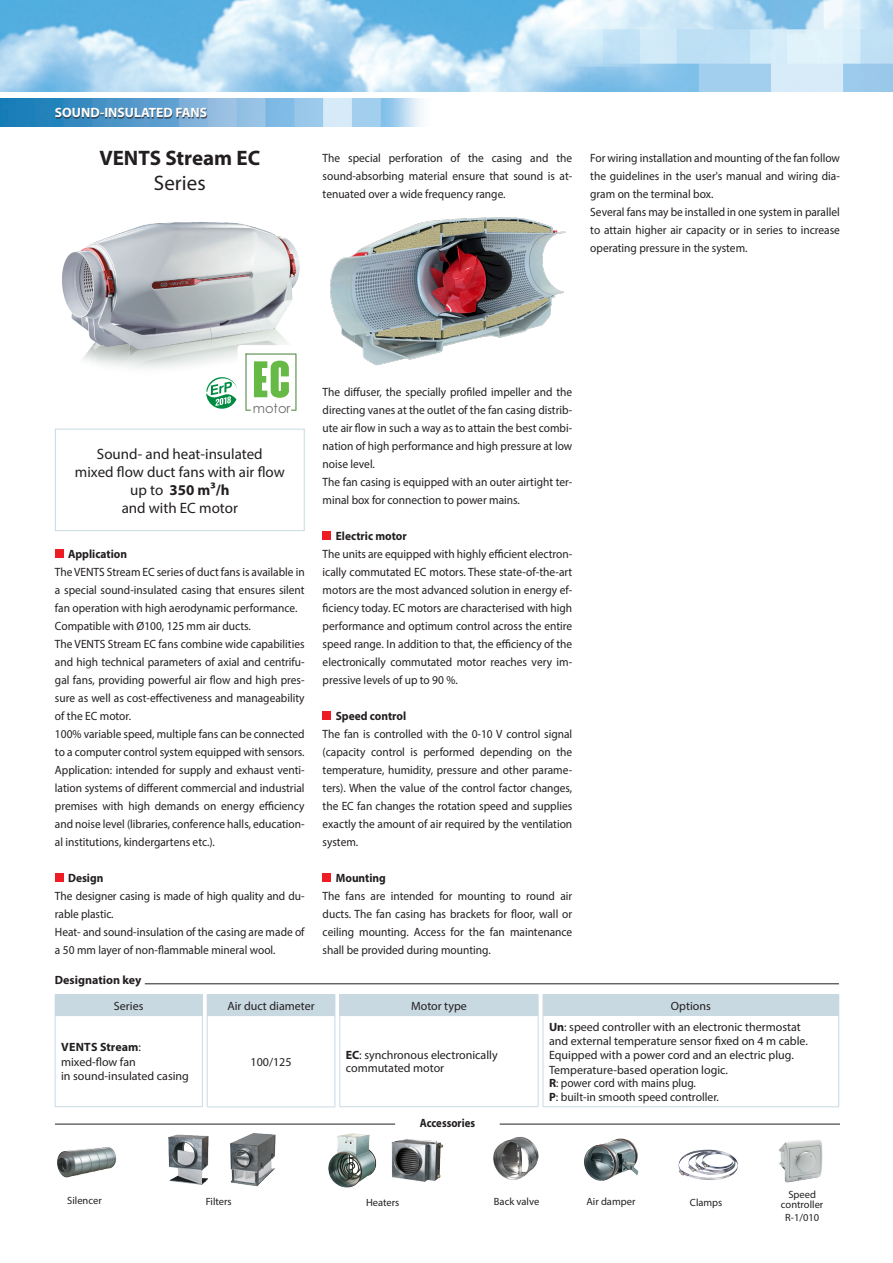
<style>
.page{position:relative;width:893px;height:1263px;background:#fff}
.page>*{position:absolute;margin:0;border:0;box-sizing:border-box;transform-origin:0 0}
.t1{font:700 21px "Myriad Pro";color:#231f20}
.t2{font:21px "Myriad Pro";color:#231f20}
.t3{font:15px "Myriad Pro";color:#231f20}
.t4{font:700 15px "Myriad Pro";color:#231f20}
.t5{font:700 13.5px "Myriad Pro";color:#fff}
.t6{font:13.05px "Century Gothic";color:#6c6d70}
.PragmaticaC_9_size{font:12px/18px "Myriad Pro";color:#231f20;text-align:justify;scale:.95 1}
.PragmaticaC_9_size-2{font:12px/14.4px "Myriad Pro";color:#231f20}
.FreeSetC_9{font:700 12px "Myriad Pro";color:#231f20;scale:.95 1}
.FreeSetC_9-2{font:700 12px "Myriad Pro";color:#231f20}
.FreeSetC_9-3{font:700 12px "Myriad Pro";color:#231f20;scale:.9 1}
.t7{font:10.5px/9.6px "Myriad Pro";color:#231f20;text-align:center}
.s1{font-weight:400}
.s2{font-weight:700}
</style>
<div class="page">
<img style="left:0;top:0;width:893px;height:91px">
<img style="left:0;top:99px;width:422px;height:27px">
<hr style="left:55px;top:1124px;width:340px;height:1px;background:#231f20">
<hr style="left:500px;top:1124px;width:340px;height:1px;background:#231f20">
<div style="left:55px;top:549px;width:8px;height:9px;background:#ee1d23"></div>
<div style="left:55px;top:873px;width:8px;height:9px;background:#ee1d23"></div>
<img style="left:330px;top:217px;width:236px;height:149px">
<div style="left:323px;top:531px;width:8px;height:9px;background:#ee1d23"></div>
<div style="left:323px;top:711px;width:8px;height:9px;background:#ee1d23"></div>
<div style="left:323px;top:873px;width:8px;height:9px;background:#ee1d23"></div>
<div style="left:56px;top:109px;width:151px;height:9px;background:#231f20;opacity:.7"></div>
<div style="left:55px;top:429px;width:250px;height:102px;border:1px solid #c9d9e2"></div>
<img style="left:62px;top:222px;width:238px;height:146px">
<img style="left:57px;top:1147px;width:60px;height:31px">
<img style="left:168px;top:1134px;width:41px;height:51px">
<img style="left:230px;top:1133px;width:46px;height:54px">
<img style="left:328px;top:1133px;width:49px;height:55px">
<img style="left:391px;top:1139px;width:52px;height:43px">
<img style="left:493px;top:1137px;width:46px;height:43px">
<img style="left:678px;top:1149px;width:60px;height:31px">
<img style="left:584px;top:1138px;width:55px;height:43px">
<img style="left:779px;top:1140px;width:44px;height:43px">
<svg style="left:204px;top:345px;width:96px;height:66px"></svg>
<hr style="left:145px;top:983px;width:694px;height:1px;background:#231f20">
<div style="left:55px;top:994px;width:147px;height:21px;background:#c9d9e2"></div>
<hr style="left:55px;top:1106px;width:147px;height:1px;background:#c9d9e2">
<hr style="left:55px;top:1016px;width:1px;height:90px;background:#c9d9e2">
<hr style="left:202px;top:1016px;width:1px;height:90px;background:#c9d9e2">
<hr style="left:55px;top:1015px;width:147px;height:1px;background:#c9d9e2">
<div style="left:340px;top:994px;width:198px;height:21px;background:#c9d9e2"></div>
<hr style="left:340px;top:1106px;width:198px;height:1px;background:#c9d9e2">
<hr style="left:339px;top:1016px;width:1px;height:90px;background:#c9d9e2">
<hr style="left:538px;top:1016px;width:1px;height:90px;background:#c9d9e2">
<hr style="left:340px;top:1015px;width:198px;height:1px;background:#c9d9e2">
<div style="left:207px;top:994px;width:128px;height:21px;background:#c9d9e2"></div>
<hr style="left:207px;top:1107px;width:128px;height:1px;background:#c9d9e2">
<svg style="left:335px;top:995px;width:5px;height:20px"></svg>
<hr style="left:207px;top:1016px;width:1px;height:91px;background:#c9d9e2">
<hr style="left:335px;top:1016px;width:1px;height:91px;background:#c9d9e2">
<svg style="left:202px;top:995px;width:5px;height:20px"></svg>
<hr style="left:207px;top:1015px;width:128px;height:1px;background:#c9d9e2">
<div style="left:543px;top:994px;width:296px;height:21px;background:#c9d9e2"></div>
<svg style="left:538px;top:995px;width:5px;height:20px"></svg>
<hr style="left:543px;top:1015px;width:1px;height:91px;background:#c9d9e2">
<hr style="left:838px;top:1015px;width:1px;height:91px;background:#c9d9e2">
<hr style="left:543px;top:1106px;width:296px;height:1px;background:#c9d9e2">
<p class="t5" style="left:55px;top:104px;width:154px">SOUND-INSULATED FANS</p>
<p class="t1" style="left:99px;top:144px;width:162px">VENTS Stream EC</p>
<p class="t2" style="left:154px;top:170px;width:53px">Series</p>
<p class="PragmaticaC_9_size" style="left:323px;top:149px;width:264px">The special perforation of the casing and the sound-absorbing material ensure that sound is at&shy;tenuated over a wide frequency range.</p>
<p class="PragmaticaC_9_size" style="left:590px;top:149px;width:264px">For wiring installation and mounting of the fan follow the guidelines in the user's manual and wiring dia&shy;gram on the terminal box.</p>
<p class="PragmaticaC_9_size" style="left:590px;top:203px;width:264px">Several fans may be installed in one system in parallel to attain higher air capacity or in series to increase operating pressure in the system.</p>
<p class="t6" style="left:253px;top:399px;width:39px">motor</p>
<p class="t3" style="left:97px;top:444px;width:167px">Sound- and heat-insulated</p>
<p class="t3" style="left:75px;top:462px;width:211px">mixed flow duct fans with air flow</p>
<p class="t4" style="left:130px;top:480px;width:101px"><span class="s1">up to</span> 350 m3/h</p>
<p class="t3" style="left:122px;top:498px;width:118px">and with EC motor</p>
<p class="FreeSetC_9" style="left:68px;top:546px;width:64px">Application</p>
<p class="PragmaticaC_9_size" style="left:55px;top:563px;width:264px">The VENTS Stream EC series of duct fans is available in a special sound-insulated casing that ensures silent fan operation with high aerodynamic performance.</p>
<p class="PragmaticaC_9_size" style="left:55px;top:617px;width:208px">Compatible with Ø100, 125 mm air ducts.</p>
<p class="PragmaticaC_9_size" style="left:55px;top:635px;width:264px">The VENTS Stream EC fans combine wide capabilities and high technical parameters of axial and centrifu&shy;gal fans, providing powerful air flow and high pres&shy;sure as well as cost-effectiveness and manageability of the EC motor.</p>
<p class="PragmaticaC_9_size" style="left:55px;top:725px;width:264px">100% variable speed, multiple fans can be connected to a computer control system equipped with sensors.</p>
<p class="PragmaticaC_9_size" style="left:55px;top:761px;width:264px">Application: intended for supply and exhaust venti&shy;lation systems of different commercial and industrial premises with high demands on energy efficiency and noise level (libraries, conference halls, education&shy;al institutions, kindergartens etc.).</p>
<p class="FreeSetC_9" style="left:68px;top:870px;width:39px">Design</p>
<p class="PragmaticaC_9_size" style="left:55px;top:887px;width:264px">The designer casing is made of high quality and du&shy;rable plastic.</p>
<p class="PragmaticaC_9_size" style="left:55px;top:923px;width:264px">Heat- and sound-insulation of the casing are made of a 50 mm layer of non-flammable mineral wool.</p>
<p class="FreeSetC_9-2" style="left:55px;top:972px;width:88px">Designation key</p>
<p class="PragmaticaC_9_size-2" style="left:114px;top:998px;width:31px">Series</p>
<p class="PragmaticaC_9_size-2" style="left:61px;top:1040px;width:129px"><span class="s2">VENTS Stream</span>: mixed-flow fan<br>in sound-insulated casing</p>
<p class="PragmaticaC_9_size-2" style="left:227px;top:998px;width:89px">Air duct diameter</p>
<p class="PragmaticaC_9_size-2" style="left:251px;top:1054px;width:43px">100/125</p>
<p class="PragmaticaC_9_size" style="left:323px;top:383px;width:264px">The diffuser, the specially profiled impeller and the directing vanes at the outlet of the fan casing distrib&shy;ute air flow in such a way as to attain the best combi&shy;nation of high performance and high pressure at low noise level.</p>
<p class="PragmaticaC_9_size" style="left:323px;top:473px;width:264px">The fan casing is equipped with an outer airtight ter&shy;minal box for connection to power mains.</p>
<p class="FreeSetC_9" style="left:336px;top:528px;width:76px">Electric motor</p>
<p class="PragmaticaC_9_size" style="left:323px;top:545px;width:264px">The units are equipped with highly efficient electron&shy;ically commutated EC motors. These state-of-the-art motors are the most advanced solution in energy ef&shy;ficiency today. EC motors are characterised with high performance and optimum control across the entire speed range. In addition to that, the efficiency of the electronically commutated motor reaches very im&shy;pressive levels of up to 90 %.</p>
<p class="FreeSetC_9" style="left:336px;top:708px;width:76px">Speed control</p>
<p class="PragmaticaC_9_size" style="left:323px;top:725px;width:264px">The fan is controlled with the 0-10 V control signal (capacity control is performed depending on the temperature, humidity, pressure and other parame&shy;ters). When the value of the control factor changes, the EC fan changes the rotation speed and supplies exactly the amount of air required by the ventilation system.</p>
<p class="FreeSetC_9" style="left:336px;top:870px;width:54px">Mounting</p>
<p class="PragmaticaC_9_size" style="left:323px;top:887px;width:264px">The fans are intended for mounting to round air ducts. The fan casing has brackets for floor, wall or ceiling mounting. Access for the fan maintenance shall be provided during mounting.</p>
<p class="PragmaticaC_9_size-2" style="left:411px;top:998px;width:57px">Motor type</p>
<p class="PragmaticaC_9_size-2" style="left:346px;top:1048px;width:153px;line-height:13.5px"><span class="s2">EC</span>: synchronous electronically commutated motor</p>
<p class="FreeSetC_9-3" style="left:420px;top:1115px;width:63px">Accessories</p>
<p class="PragmaticaC_9_size-2" style="left:671px;top:998px;width:41px">Options</p>
<p class="PragmaticaC_9_size-2" style="left:549px;top:1019px;width:260px"><span class="s2">Un</span>: speed controller with an electronic thermostat and external temperature sensor fixed on 4 m cable.<br>Equipped with a power cord and an electric plug.<br>Temperature-based operation logic.</p>
<p class="PragmaticaC_9_size" style="left:549px;top:1074px;width:156px"><span class="s2">R</span>: power cord with mains plug.</p>
<p class="PragmaticaC_9_size-2" style="left:549px;top:1089px;width:171px"><span class="s2">P</span>: built-in smooth speed controller.</p>
<p class="t7" style="left:67px;top:1195px;width:36px">Silencer</p>
<p class="t7" style="left:206px;top:1197px;width:28px">Filters</p>
<p class="t7" style="left:366px;top:1197px;width:35px">Heaters</p>
<p class="t7" style="left:494px;top:1196px;width:47px">Back valve</p>
<p class="t7" style="left:586px;top:1196px;width:50px">Air damper</p>
<p class="t7" style="left:690px;top:1197px;width:34px">Clamps</p>
<p class="t7" style="left:781px;top:1190px;width:44px">Speed controller</p>
<p class="t7" style="left:785px;top:1212px;width:36px">R-1/010</p>
</div>
